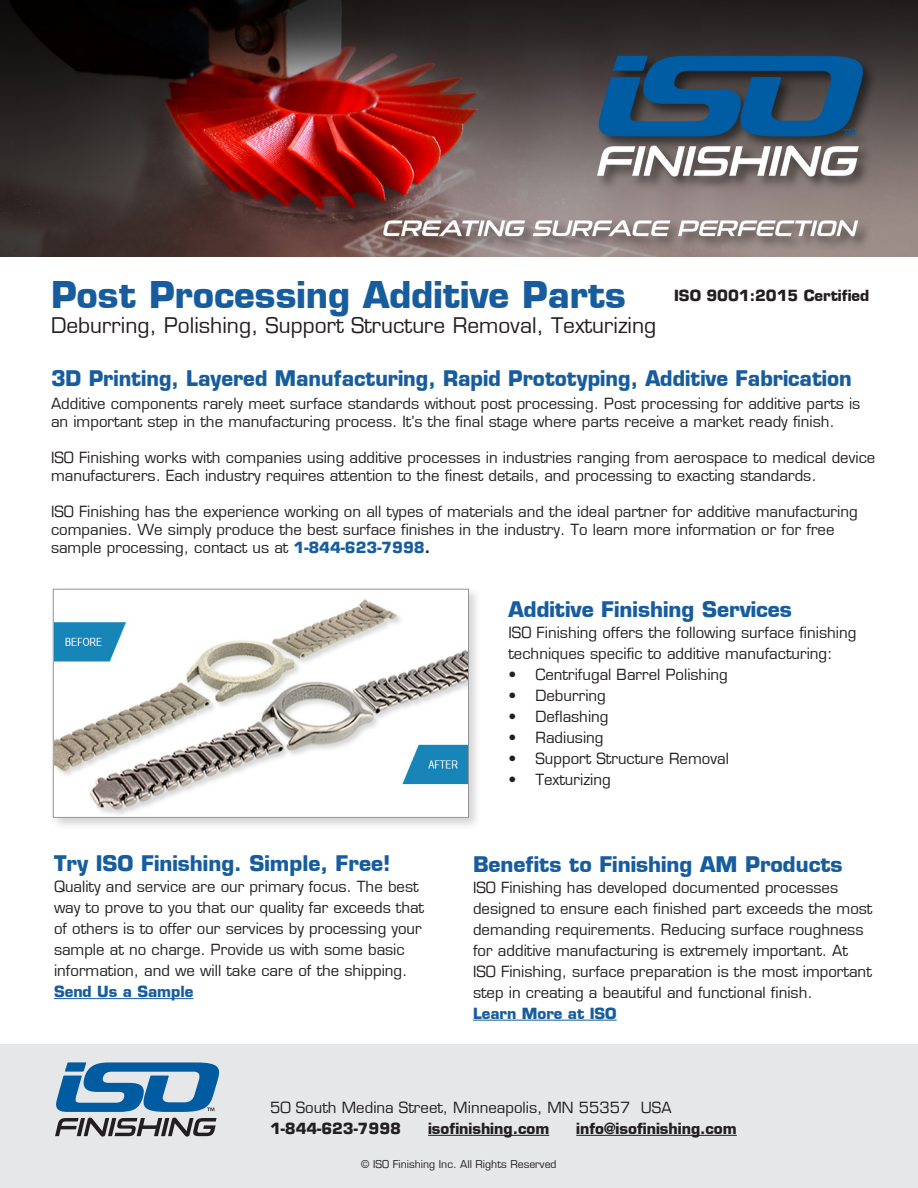
<style>
.page{position:relative;width:918px;height:1188px;background:#fff}
.page>*{position:absolute;margin:0;border:0;box-sizing:border-box;transform-origin:0 0}
.t1{font:700 36px "Eurostile";color:#175d9e}
.t2{font:700 21px "Eurostile";color:#175d9e}
.t3{font:21px "Eurostile";color:#231f20}
.t4{font:15px/21px "Eurostile";color:#231f20}
.t5{font:700 15px "Eurostile";color:#231f20}
.t6{font:700 15px "Eurostile";color:#175d9e}
.t7{font:10.5px "Eurostile";color:#231f20}
.s1{font-weight:700;color:#175d9e}
.s2{font-weight:700}
</style>
<div class="page">
<div style="left:0;top:1044px;width:918px;height:144px;background:#e6e7e9"></div>
<img style="left:0;top:0;width:918px;height:256px">
<svg style="left:55px;top:1118px;width:162px;height:19px"></svg>
<svg style="left:56px;top:1062px;width:164px;height:50px"></svg>
<hr style="left:54px;top:998px;width:139px;height:1px;background:#175d9e">
<hr style="left:473px;top:1020px;width:144px;height:1px;background:#175d9e">
<div style="left:50px;top:586px;width:432px;height:245px;background:#231f20;opacity:.2"></div>
<img style="left:55px;top:591px;width:412px;height:225px">
<div style="left:53px;top:589px;width:416px;height:229px;border:1px solid #939598"></div>
<hr style="left:428px;top:1135px;width:121px;height:1px;background:#231f20">
<hr style="left:576px;top:1135px;width:161px;height:1px;background:#231f20">
<h1 class="t1" style="left:51px;top:281px;width:577px">Post Processing Additive Parts</h1>
<h2 class="t3" style="left:51px;top:317px;width:607px">Deburring, Polishing, Support Structure Removal, Texturizing</h2>
<h2 class="t2" style="left:51px;top:370px;width:802px">3D Printing, Layered Manufacturing, Rapid Prototyping, Additive Fabrication</h2>
<p class="t4" style="left:51px;top:396px;width:811px;line-height:18px">Additive components rarely meet surface standards without post processing. Post processing for additive parts is an important step in the manufacturing process. It’s the final stage where parts receive a market ready finish.</p>
<p class="t4" style="left:51px;top:450px;width:826px;line-height:18px">ISO Finishing works with companies using additive processes in industries ranging from aerospace to medical device manufacturers. Each industry requires attention to the finest details, and processing to exacting standards.</p>
<p class="t4" style="left:51px;top:504px;width:808px;line-height:18px">ISO Finishing has the experience working on all types of materials and the ideal partner for additive manufacturing companies. We simply produce the best surface finishes in the industry. To learn more information or for free sample processing, contact us at <span class="s1">1-844-623-7998</span><span class="s2">.</span></p>
<p class="t5" style="left:674px;top:290px;width:197px">ISO 9001:2015 Certified</p>
<h2 class="t2" style="left:54px;top:855px;width:338px">Try ISO Finishing. Simple, Free!</h2>
<p class="t4" style="left:54px;top:878px;width:372px">Quality and service are our primary focus. The best way to prove to you that our quality far exceeds that of others is to offer our services by processing your sample at no charge. Provide us with some basic information, and we will take care of the shipping.</p>
<p class="t6" style="left:54px;top:986px;width:141px">Send Us a Sample</p>
<h2 class="t2" style="left:508px;top:601px;width:285px">Additive Finishing Services</h2>
<p class="t4" style="left:508px;top:624px;width:349px">ISO Finishing offers the following surface finishing techniques specific to additive manufacturing:</p>
<p class="t4" style="left:508px;top:666px;width:221px">• Centrifugal Barrel Polishing</p>
<p class="t4" style="left:508px;top:687px;width:99px">• Deburring</p>
<p class="t4" style="left:508px;top:708px;width:102px">• Deflashing</p>
<p class="t4" style="left:508px;top:729px;width:97px">• Radiusing</p>
<p class="t4" style="left:508px;top:750px;width:222px">• Support Structure Removal</p>
<p class="t4" style="left:508px;top:771px;width:104px">• Texturizing</p>
<h2 class="t2" style="left:473px;top:856px;width:371px">Benefits to Finishing AM Products</h2>
<p class="t4" style="left:473px;top:878px;width:401px">ISO Finishing has developed documented processes designed to ensure each finished part exceeds the most demanding requirements. Reducing surface roughness for additive manufacturing is extremely important. At ISO Finishing, surface preparation is the most important step in creating a beautiful and functional finish.</p>
<p class="t6" style="left:473px;top:1007px;width:145px">Learn More at ISO</p>
<p class="t4" style="left:270px;top:1098px;width:403px">50 South Medina Street, Minneapolis, MN 55357 USA</p>
<p class="t5" style="left:270px;top:1122px;width:133px">1-844-623-7998</p>
<p class="t5" style="left:428px;top:1122px;width:123px">isofinishing.com</p>
<p class="t5" style="left:576px;top:1122px;width:162px">info@isofinishing.com</p>
<p class="t7" style="left:361px;top:1160px;width:197px">© ISO Finishing Inc. All Rights Reserved</p>
</div>
